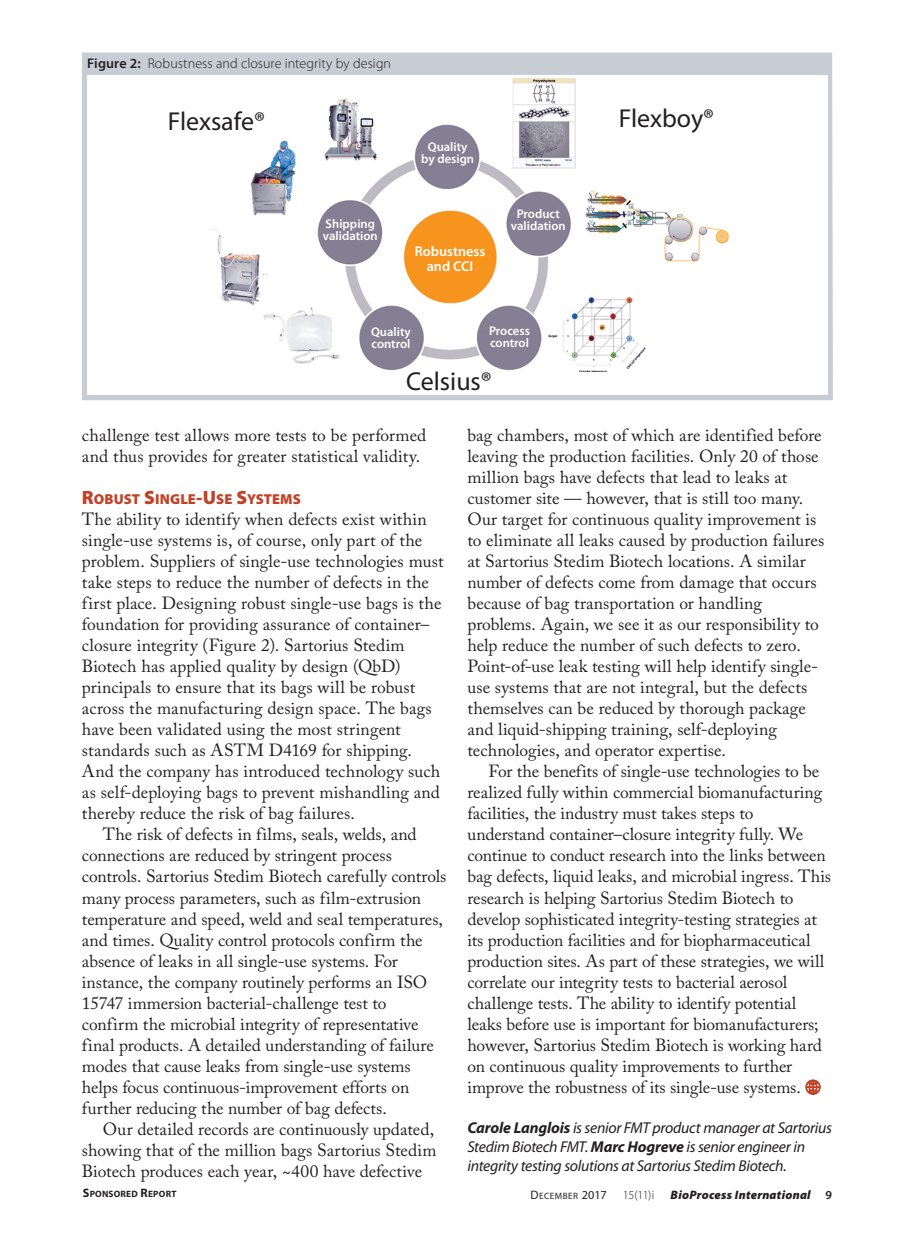
<style>
.page{position:relative;width:914px;height:1237px;background:#fff}
.page>*{position:absolute;margin:0;border:0;box-sizing:border-box;transform-origin:0 0}
.t1{font:25.9px "Myriad Pro";color:#231f20}
.Body_w_indent{font:17.5px/21px "Adobe Caslon Pro";letter-spacing:-.005em;color:#231f20}
.Body_1__no_indent{font:17.5px/21px "Adobe Caslon Pro";letter-spacing:.005em;color:#231f20}
.Bio{font:italic 15.75px/19.2px "Myriad Pro";letter-spacing:-.02em;color:#231f20}
.A-head__2_lines_or_l{font:900 14.35px "Myriad Pro";letter-spacing:.005em;color:#c24228}
.t2{font:600 14.17px/14.2px "Myriad Pro";color:#fff;text-align:center}
.Caption__Fig_Tab___e{font:300 14px "Myriad Pro";letter-spacing:.005em;color:#231f20}
.t3{font:600 12.6px/12.6px "Myriad Pro";color:#fff}
.t4{font:italic 900 12.25px "Myriad Pro";letter-spacing:.02em;color:#231f20}
.t5{font:300 12.25px "Myriad Pro";color:#231f20}
.t6{font:700 9.1px "Myriad Pro";letter-spacing:.025em;color:#231f20}
.t7{font:9.1px "Myriad Pro";letter-spacing:.05em;color:#231f20}
.s1{font-weight:600}
.s2{font-size:19.25px}
.s3{font-family:"Carta Std";font-size:21px;color:#c24228}
.s4{font-weight:700}
.s5{font-size:12.25px}
.s6{font-style:inherit}
.s7{font-weight:600;font-style:normal}
</style>
<div class="page">
<svg style="left:805px;top:1079px;width:16px;height:16px"></svg>
<div style="left:82px;top:52px;width:750px;height:348px;background:#c6cdd5"></div>
<div style="left:87px;top:75px;width:740px;height:319px;background:#fff"></div>
<img style="left:210px;top:78px;width:519px;height:294px">
<p class="Caption__Fig_Tab___e" style="left:87px;top:56px;width:305px"><span class="s1">Figure 2:</span> Robustness and closure integrity by design</p>
<p class="t1" style="left:168px;top:105px;width:99px">Flexsafe®</p>
<p class="t1" style="left:619px;top:102px;width:97px">Flexboy®</p>
<p class="t3" style="left:323px;top:217px;width:56px">Shipping validation</p>
<p class="t3" style="left:421px;top:140px;width:54px;text-align:center">Quality by design</p>
<p class="t2" style="left:415px;top:244px;width:72px">Robustness and CCI</p>
<p class="t3" style="left:511px;top:207px;width:56px;text-align:center">Product validation</p>
<p class="t3" style="left:371px;top:325px;width:41px">Quality control</p>
<p class="t3" style="left:489px;top:324px;width:42px">Process control</p>
<p class="t1" style="left:406px;top:365px;width:87px">Celsius®</p>
<p class="Body_w_indent" style="left:82px;top:424px;width:346px">challenge test allows more tests to be performed and thus provides for greater statistical validity.</p>
<p class="A-head__2_lines_or_l" style="left:82px;top:491px;width:219px"><span class="s2">R</span>OBUST <span class="s2">S</span>INGLE<span class="s2">-U</span>SE <span class="s2">S</span>YSTEMS</p>
<p class="Body_1__no_indent" style="left:82px;top:508px;width:363px">The ability to identify when defects exist within single-use systems is, of course, only part of the problem. Suppliers of single-use technologies must take steps to reduce the number of defects in the first place. Designing robust single-use bags is the foundation for providing assurance of container– closure integrity (Figure 2). Sartorius Stedim Biotech has applied quality by design (QbD) principals to ensure that its bags will be robust across the manufacturing design space. The bags have been validated using the most stringent standards such as ASTM D4169 for shipping.<br>And the company has introduced technology such as self-deploying bags to prevent mishandling and thereby reduce the risk of bag failures.</p>
<p class="Body_w_indent" style="left:82px;top:823px;width:366px;text-indent:21px">The risk of defects in films, seals, welds, and connections are reduced by stringent process controls. Sartorius Stedim Biotech carefully controls many process parameters, such as film-extrusion temperature and speed, weld and seal temperatures, and times. Quality control protocols confirm the absence of leaks in all single-use systems. For instance, the company routinely performs an ISO 15747 immersion bacterial-challenge test to confirm the microbial integrity of representative final products. A detailed understanding of failure modes that cause leaks from single-use systems helps focus continuous-improvement efforts on further reducing the number of bag defects.</p>
<p class="Body_w_indent" style="left:82px;top:1117px;width:356px;text-indent:21px">Our detailed records are continuously updated, showing that of the million bags Sartorius Stedim<br>Biotech produces each year, ~400 have defective</p>
<p class="Body_w_indent" style="left:467px;top:424px;width:358px">bag chambers, most of which are identified before leaving the production facilities. Only 20 of those million bags have defects that lead to leaks at customer site — however, that is still too many.<br>Our target for continuous quality improvement is to eliminate all leaks caused by production failures at Sartorius Stedim Biotech locations. A similar number of defects come from damage that occurs because of bag transportation or handling problems. Again, we see it as our responsibility to help reduce the number of such defects to zero.<br>Point-of-use leak testing will help identify single&shy;use systems that are not integral, but the defects themselves can be reduced by thorough package and liquid-shipping training, self-deploying technologies, and operator expertise.</p>
<p class="Body_w_indent" style="left:467px;top:760px;width:365px;text-indent:21px">For the benefits of single-use technologies to be realized fully within commercial biomanufacturing facilities, the industry must takes steps to understand container–closure integrity fully. We continue to conduct research into the links between bag defects, liquid leaks, and microbial ingress. This research is helping Sartorius Stedim Biotech to develop sophisticated integrity-testing strategies at its production facilities and for biopharmaceutical production sites. As part of these strategies, we will correlate our integrity tests to bacterial aerosol challenge tests. The ability to identify potential leaks before use is important for biomanufacturers; however, Sartorius Stedim Biotech is working hard on continuous quality improvements to further improve the robustness of its single-use systems. <span class="s3">•</span></p>
<p class="Bio" style="left:467px;top:1117px;width:366px"><span class="s4">Carole Langlois</span> is senior FMT product manager at Sartorius<br>Stedim Biotech FMT. <span class="s4">Marc Hogreve</span> is senior engineer in integrity testing solutions at Sartorius Stedim Biotech.</p>
<p class="t6" style="left:83px;top:1187px;width:95px"><span class="s5">S</span>PONSORED <span class="s5">R</span>EPORT</p>
<p class="t7" style="left:530px;top:1189px;width:78px"><span class="s5">D</span>ECEMBER <span class="s5">2017</span></p>
<p class="t5" style="left:622px;top:1187px;width:33px">15(11)<span class="s6">i</span></p>
<p class="t4" style="left:670px;top:1187px;width:163px">BioProcess International <span class="s7">9</span></p>
</div>
